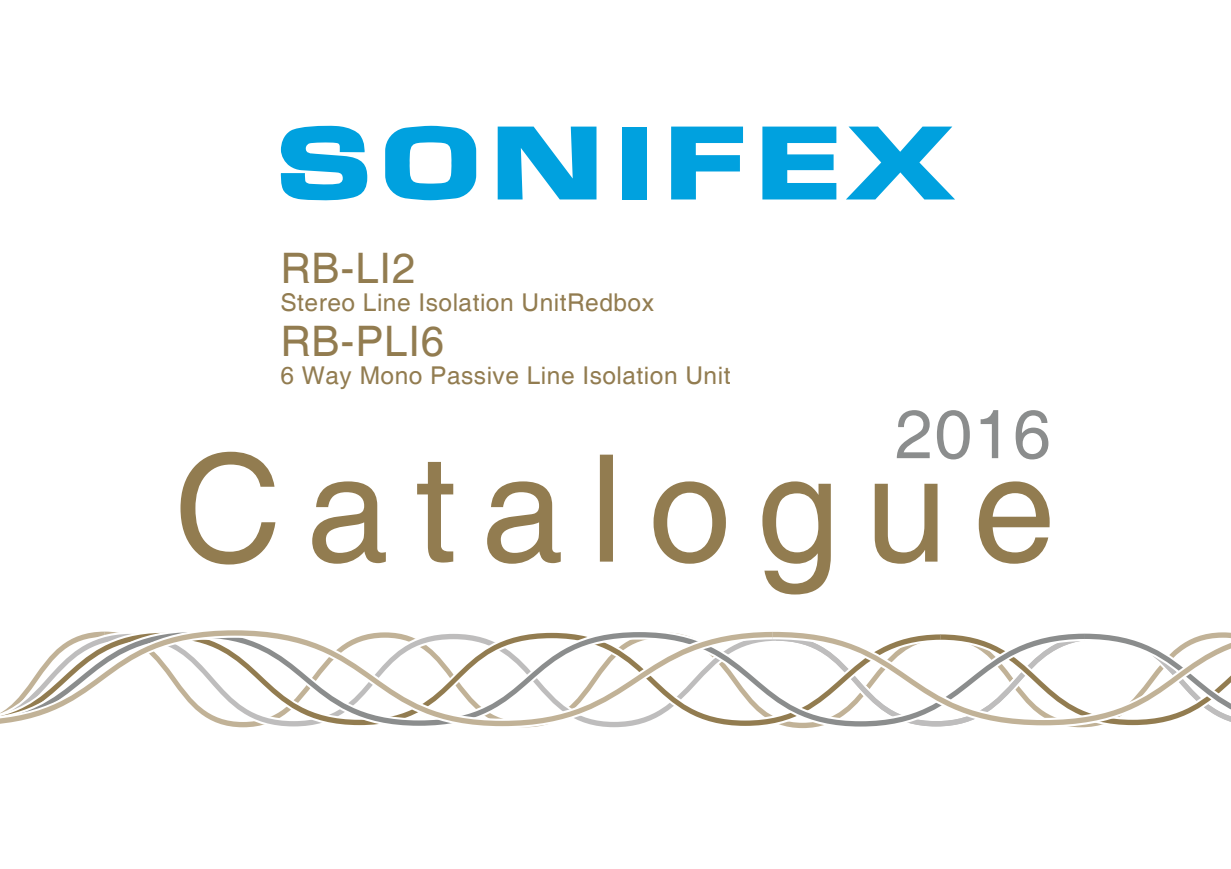
<style>
.page{position:relative;width:1231px;height:869px;background:#fff}
.page>*{position:absolute;margin:0;border:0;box-sizing:border-box;transform-origin:0 0}
.t1{font:148.92px "Helvetica";letter-spacing:.17em;color:#927c50}
.t2{font:68.25px "Helvetica";color:#8b8d8d}
.t3{font:42px "Helvetica";letter-spacing:.02em;color:#927c50}
.t4{font:24.5px "Helvetica";letter-spacing:.02em;color:#927c50}
</style>
<div class="page">
<svg style="left:281px;top:126px;width:86px;height:74px"></svg>
<svg style="left:497px;top:126px;width:99px;height:73px"></svg>
<div style="left:622px;top:126px;width:24px;height:73px;background:#00a1df"></div>
<svg style="left:671px;top:126px;width:72px;height:73px"></svg>
<svg style="left:762px;top:126px;width:74px;height:73px"></svg>
<svg style="left:385px;top:126px;width:91px;height:74px"></svg>
<svg style="left:846px;top:126px;width:109px;height:73px"></svg>
<svg style="left:781px;top:725px;width:357px;height:3px"></svg>
<svg style="left:224px;top:725px;width:537px;height:3px"></svg>
<svg style="left:772px;top:631px;width:458px;height:94px"></svg>
<svg style="left:0;top:630px;width:772px;height:95px"></svg>
<h3 class="t3" style="left:280px;top:243px;width:136px">RB-LI2</h3>
<p class="t4" style="left:280px;top:288px;width:375px">Stereo Line Isolation UnitRedbox</p>
<h3 class="t3" style="left:280px;top:317px;width:165px">RB-PLI6</h3>
<p class="t4" style="left:280px;top:361px;width:451px">6 Way Mono Passive Line Isolation Unit</p>
<h2 class="t2" style="left:894px;top:394px;width:157px">2016</h2>
<h1 class="t1" style="left:174px;top:423px;width:883px">Catalogue</h1>
</div>
